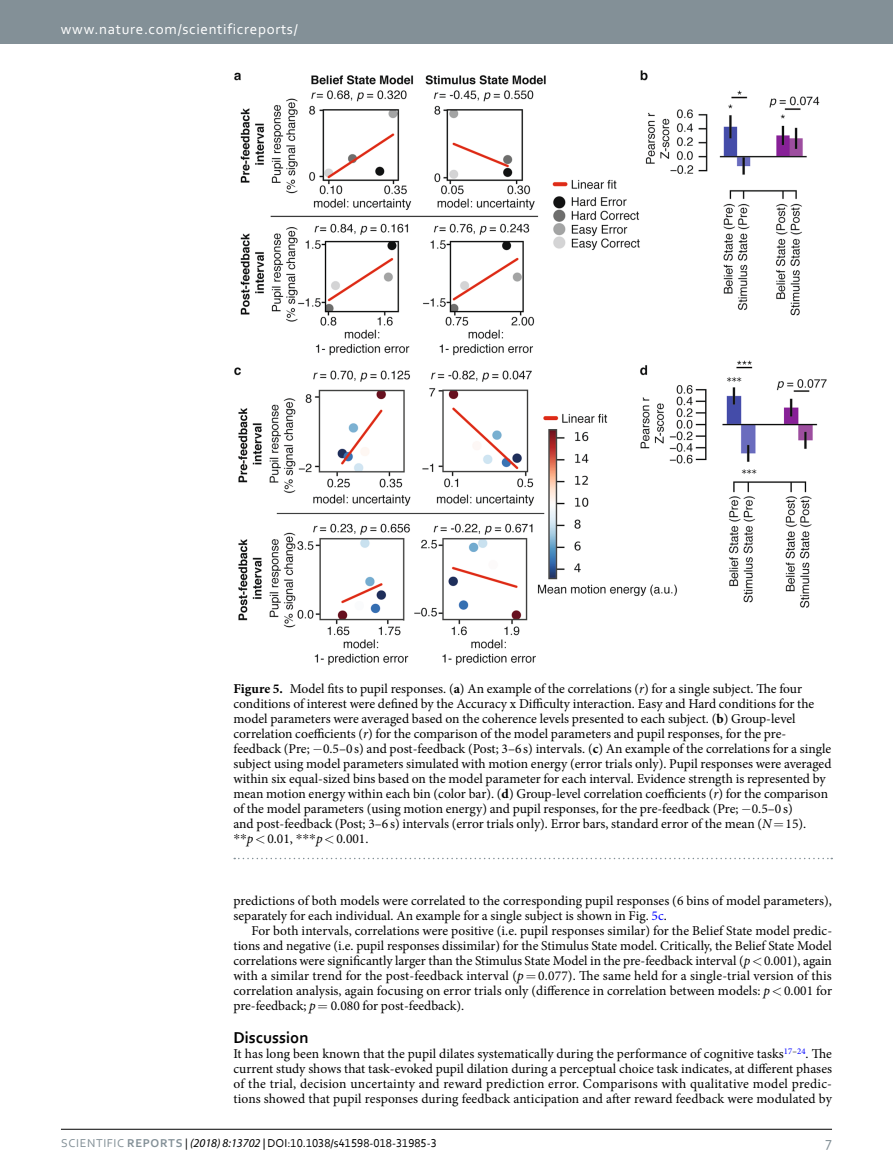
<style>
.page{position:relative;width:893px;height:1174px;background:#fff}
.page>*{position:absolute;margin:0;border:0;box-sizing:border-box;transform-origin:0 0}
.t1{font:700 16.5px "Corbel";color:#000}
.t2{font:15px "Corbel 2";letter-spacing:.045em;color:#fff}
.t3{font:15px "Corbel 2";color:#839097}
.t4{font:13.5px/15px "Minion Pro";color:#000}
.t5{font:12px "Corbel";color:#000}
.s1{font-weight:700}
.s2{font-style:italic}
.s3{font-family:"STIX General"}
.s4{color:#00f}
.s5{font-family:"Corbel 2";color:#839097}
.s6{font-family:"Corbel Bold 2";color:#839097}
.s7{font-family:"Corbel 2"}
.s8{font-family:"Myriad Pro";font-style:italic}
</style>
<div class="page">
<div style="left:0;top:0;width:893px;height:43px;background:#839097"></div>
<hr style="left:61px;top:1129px;width:771px;height:1px;background:#000">
<img style="left:234px;top:70px;width:593px;height:595px">
<svg style="left:234px;top:857px;width:598px;height:2px"></svg>
<p class="t2" style="left:61px;top:19px;width:238px">www.nature.com/scientificreports/</p>
<p class="t4" style="left:233px;top:681px;width:600px"><span class="s1">Figure 5.</span> Model fits to pupil responses. (<span class="s1">a</span>) An example of the correlations (<span class="s2">r</span>) for a single subject. The four conditions of interest were defined by the Accuracy x Difficulty interaction. Easy and Hard conditions for the model parameters were averaged based on the coherence levels presented to each subject. (<span class="s1">b</span>) Group-level correlation coefficients (<span class="s2">r</span>) for the comparison of the model parameters and pupil responses, for the pre&shy;feedback (Pre; −0.5–0 s) and post-feedback (Post; 3–6 s) intervals. (<span class="s1">c</span>) An example of the correlations for a single subject using model parameters simulated with motion energy (error trials only). Pupil responses were averaged within six equal-sized bins based on the model parameter for each interval. Evidence strength is represented by mean motion energy within each bin (color bar). (<span class="s1">d</span>) Group-level correlation coefficients (<span class="s2">r</span>) for the comparison of the model parameters (using motion energy) and pupil responses, for the pre-feedback (Pre; −0.5–0 s)<br>and post-feedback (Post; 3–6 s) intervals (error trials only). Error bars, standard error of the mean (<span class="s2">N</span> 15).<br><span class="s3">**</span><span class="s2">p</span> 0.01, <span class="s3">***</span><span class="s2">p</span> 0.001.</p>
<p class="t4" style="left:233px;top:893px;width:600px">predictions of both models were correlated to the corresponding pupil responses (6 bins of model parameters), separately for each individual. An example for a single subject is shown in Fig. <span class="s4">5c</span>.</p>
<p class="t4" style="left:233px;top:923px;width:600px;text-align:justify;text-indent:18px">For both intervals, correlations were positive (i.e. pupil responses similar) for the Belief State model predic&shy;tions and negative (i.e. pupil responses dissimilar) for the Stimulus State model. Critically, the Belief State Model correlations were significantly larger than the Stimulus State Model in the pre-feedback interval (<span class="s2">p</span> 0.001), again with a similar trend for the post-feedback interval (<span class="s2">p</span> 0.077). The same held for a single-trial version of this correlation analysis, again focusing on error trials only (difference in correlation between models: <span class="s2">p</span> 0.001 for pre-feedback; <span class="s2">p</span> 0.080 for post-feedback).</p>
<p class="t1" style="left:233px;top:1027px;width:77px">Discussion</p>
<p class="t4" style="left:233px;top:1046px;width:600px;text-align:justify">It has long been known that the pupil dilates systematically during the performance of cognitive tasks<sup>17</sup><sup>–</sup><sup>24</sup>. The current study shows that task-evoked pupil dilation during a perceptual choice task indicates, at different phases of the trial, decision uncertainty and reward prediction error. Comparisons with qualitative model predic&shy;tions showed that pupil responses during feedback anticipation and after reward feedback were modulated by</p>
<p class="t5" style="left:61px;top:1135px;width:377px"><span class="s5">SCiENTifiC</span> <span class="s6">REPORTS</span> <span class="s7">|</span> <span class="s8">(2018) 8:13702</span> | DOI:10.1038/s41598-018-31985-3</p>
<p class="t3" style="left:826px;top:1132px;width:8px">7</p>
</div>
